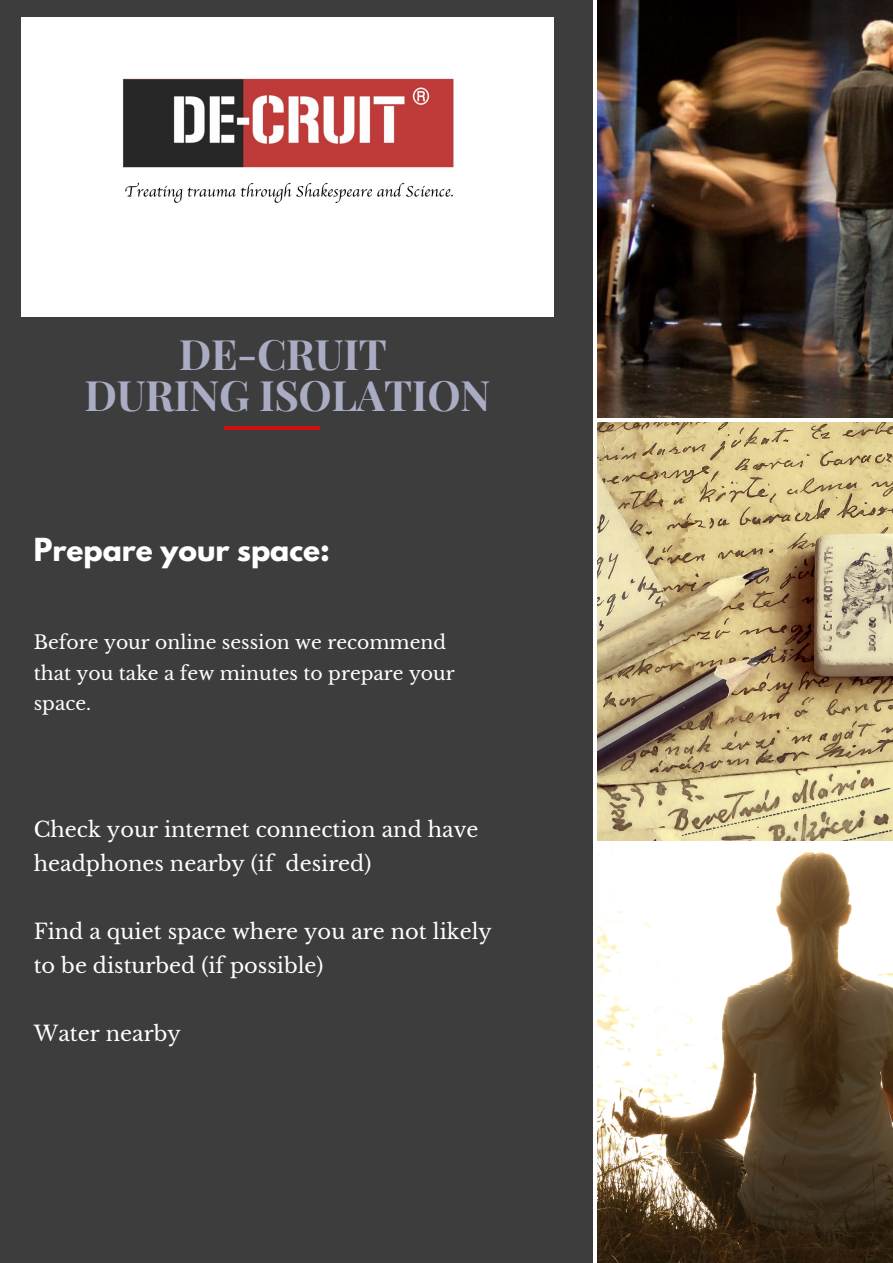
<style>
.page{position:relative;width:893px;height:1263px;background:#fff}
.page>*{position:absolute;margin:0;border:0;box-sizing:border-box;transform-origin:0 0}
.t1{font:700 42px/41.1px "Playfair Display";letter-spacing:-.01em;color:#aaacc4;text-align:center}
.t2{font:700 28.12px "League Spartan";color:#fff}
.t3{font:20.92px/34px "Libre Baskerville";color:#fff}
.t4{font:18.75px/30.6px "Libre Baskerville";color:#fff}
</style>
<div class="page">
<div style="left:0;top:0;width:592px;height:1263px;background:#3c3d3c"></div>
<img style="left:598px;top:0;width:295px;height:417px">
<img style="left:598px;top:423px;width:295px;height:418px">
<img style="left:598px;top:847px;width:295px;height:416px">
<hr style="left:224px;top:426px;width:96px;height:4px;background:#cf0f0f">
<img style="left:21px;top:17px;width:533px;height:300px">
<h1 class="t1" style="left:84px;top:332px;width:407px">DE-CRUIT<br>DURING ISOLATION</h1>
<h2 class="t2" style="left:34px;top:536px;width:298px">Prepare your space:</h2>
<p class="t4" style="left:34px;top:627px;width:422px">Before your online session we recommend that you take a few minutes to prepare your space.</p>
<p class="t3" style="left:34px;top:812px;width:446px">Check your internet connection and have headphones nearby (if desired)</p>
<p class="t3" style="left:34px;top:914px;width:459px">Find a quiet space where you are not likely to be disturbed (if possible)</p>
<p class="t3" style="left:34px;top:1017px;width:148px">Water nearby</p>
</div>
